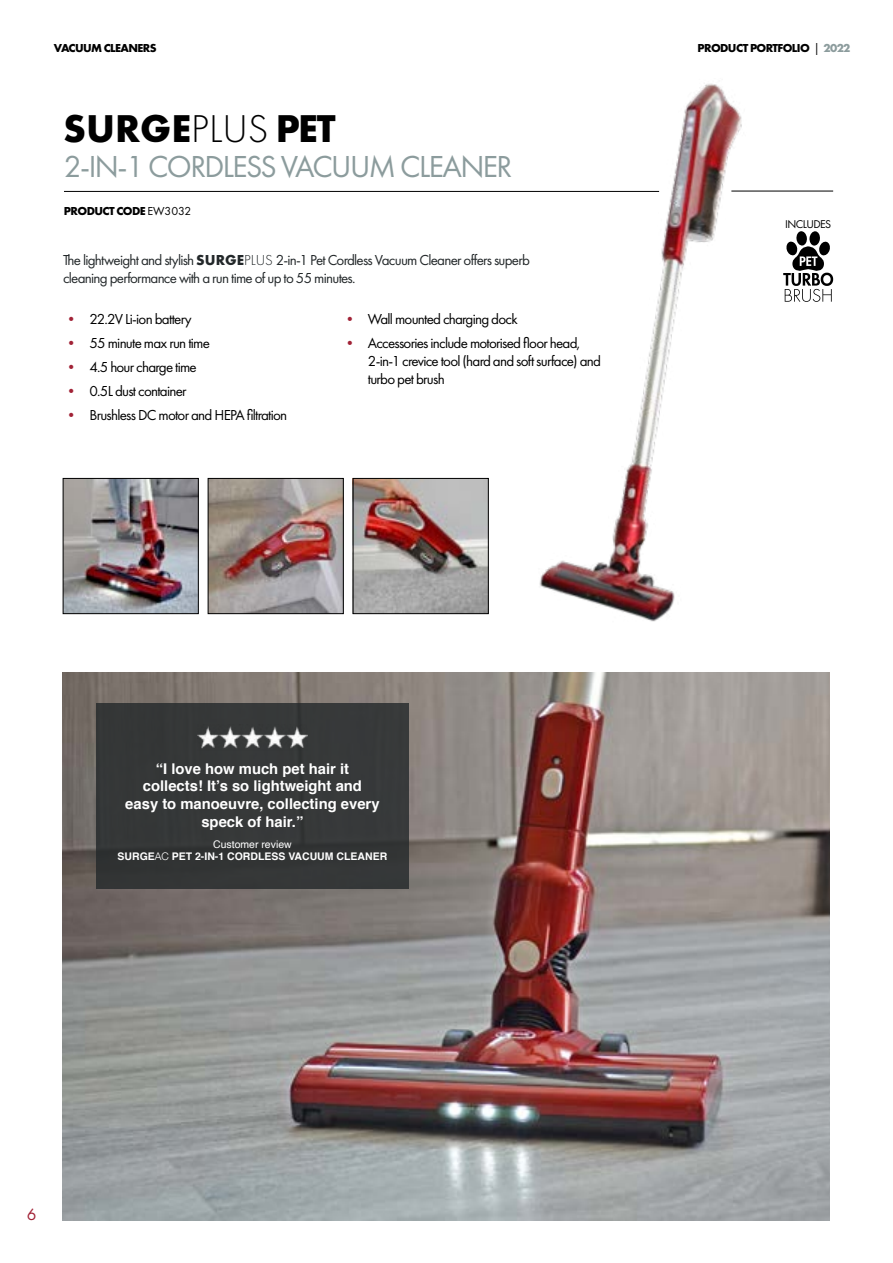
<style>
.page{position:relative;width:893px;height:1263px;background:#fff}
.page>*{position:absolute;margin:0;border:0;box-sizing:border-box;transform-origin:0 0}
.t1{font:700 40.2px "Futura PT";color:#000}
.t2{font:31.5px "Futura PT";letter-spacing:-.05em;color:#8c9c9d}
.t3{font:16.95px "Futura PT";color:#a12236}
.t4{font:15px/18px "Futura PT";letter-spacing:-.05em;color:#000}
.t5{font:15px/18px "Futura PT";letter-spacing:-.05em;color:#23282a}
.t6{font:700 14.85px/17.7px "Helvetica";color:#fff;text-align:center}
.t7{font:700 12px "Futura PT";letter-spacing:-.05em;color:#000}
.t8{font:11.7px "Futura PT";letter-spacing:-.05em;color:#000}
.t9{font:700 10.5px/12.6px "Helvetica";color:#fff;text-align:center}
.s1{font-weight:300}
.s2{font-weight:400}
.s3{font-weight:700}
.s4{font-weight:700;color:#a12236}
.s5{color:#8c9c9d}
.s6{font-family:"Helvetica Neue";font-weight:300}
</style>
<div class="page">
<img style="left:512px;top:83px;width:254px;height:539px">
<img style="left:355px;top:480px;width:132px;height:132px">
<img style="left:210px;top:480px;width:132px;height:132px">
<div style="left:208px;top:478px;width:136px;height:136px;border:1px solid #000"></div>
<img style="left:63px;top:673px;width:767px;height:547px">
<div style="left:96px;top:703px;width:312px;height:186px;background:#363838"></div>
<img style="left:197px;top:726px;width:111px;height:23px">
<hr style="left:64px;top:191px;width:595px;height:1px;background:#000">
<img style="left:65px;top:480px;width:132px;height:132px">
<div style="left:63px;top:478px;width:136px;height:136px;border:1px solid #000"></div>
<hr style="left:731px;top:191px;width:102px;height:1px;background:#000">
<div style="left:353px;top:478px;width:136px;height:136px;border:1px solid #000"></div>
<svg style="left:783px;top:231px;width:50px;height:71px"></svg>
<p class="t7" style="left:54px;top:40px;width:104px">VACUUM CLEANERS</p>
<h1 class="t1" style="left:63px;top:103px;width:274px">SURGE<span class="s1">PLUS</span> PET</h1>
<h2 class="t2" style="left:64px;top:148px;width:450px">2-IN-1 CORDLESS VACUUM CLEANER</h2>
<p class="t7" style="left:64px;top:203px;width:129px">PRODUCT CODE <span class="s2">EW3032</span></p>
<p class="t5" style="left:63px;top:251px;width:468px">The lightweight and stylish <span class="s3">SURGE</span><span class="s1">PLUS</span> 2-in-1 Pet Cordless Vacuum Cleaner offers superb cleaning performance with a run time of up to 55 minutes.</p>
<p class="t4" style="left:64px;top:310px;width:129px"><span class="s4">•</span> 22.2V Li-ion battery</p>
<p class="t4" style="left:64px;top:334px;width:147px"><span class="s4">•</span> 55 minute max run time</p>
<p class="t4" style="left:64px;top:358px;width:134px"><span class="s4">•</span> 4.5 hour charge time</p>
<p class="t4" style="left:64px;top:382px;width:124px"><span class="s4">•</span> 0.5L dust container</p>
<p class="t4" style="left:64px;top:406px;width:225px"><span class="s4">•</span> Brushless DC motor and HEPA filtration</p>
<p class="t4" style="left:342px;top:310px;width:177px"><span class="s4">•</span> Wall mounted charging dock</p>
<p class="t4" style="left:368px;top:334px;width:235px;text-indent:-26px"><span class="s4">•</span> Accessories include motorised floor head,<br>2-in-1 crevice tool (hard and soft surface) and turbo pet brush</p>
<p class="t7" style="left:697px;top:40px;width:154px">PRODUCT PORTFOLIO <span class="s2">|</span> <span class="s5">2022</span></p>
<p class="t8" style="left:785px;top:217px;width:48px">INCLUDES</p>
<p class="t6" style="left:125px;top:760px;width:256px">“I love how much pet hair it collects! It’s so lightweight and easy to manoeuvre, collecting every speck of hair.”</p>
<p class="t9" style="left:118px;top:838px;width:271px"><span class="s2">Customer review<br></span>SURGE<span class="s6">AC</span> PET 2-IN-1 CORDLESS VACUUM CLEANER</p>
<p class="t3" style="left:27px;top:1204px;width:11px">6</p>
</div>
